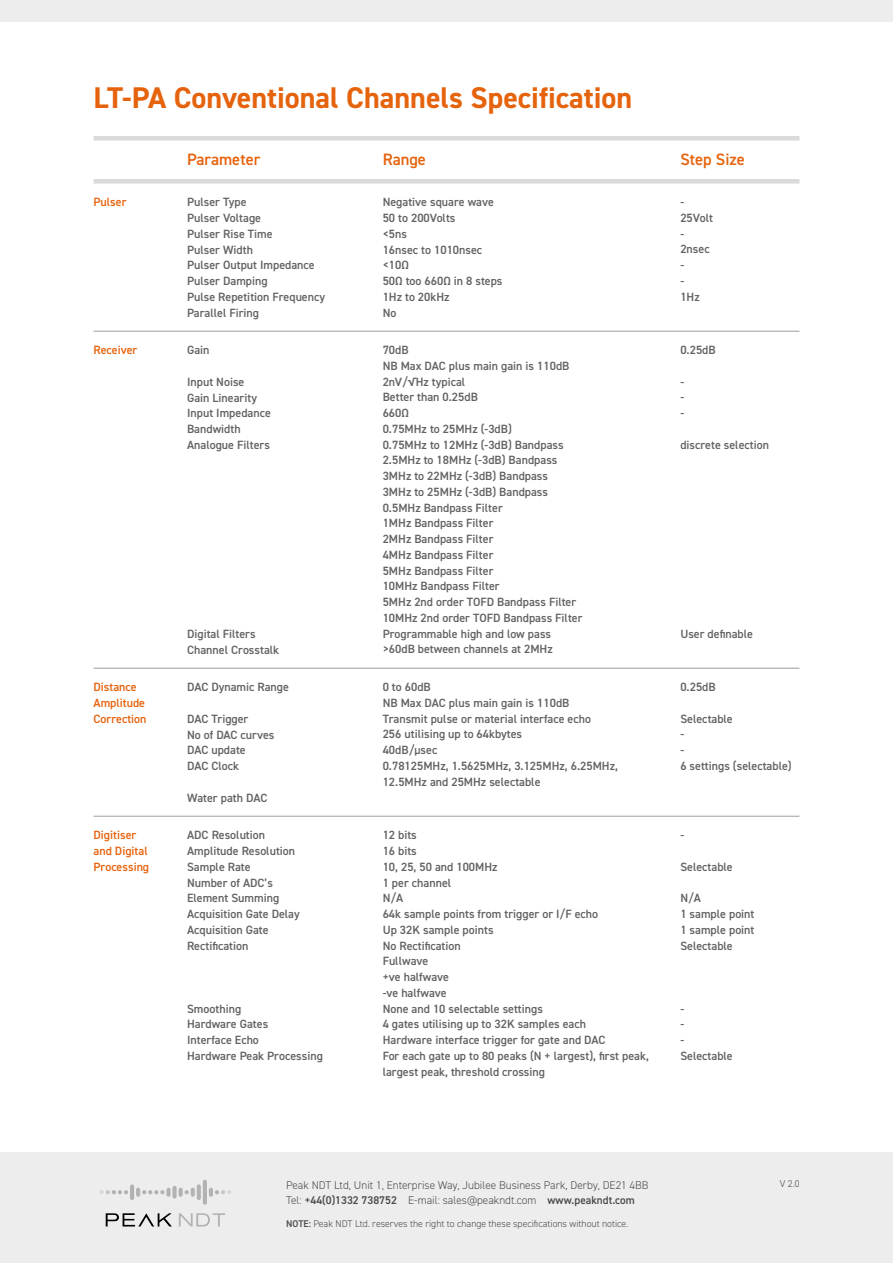
<style>
.page{position:relative;width:893px;height:1263px;background:#fff}
.page>*{position:absolute;margin:0;border:0;box-sizing:border-box;transform-origin:0 0}
.t1{font:700 30px "DIN2014";color:#e6630d}
.t2{font:600 16.5px "DIN2014";color:#e6630d}
.t3{font:600 12px/15.8px "DIN2014";color:#646363}
.t4{font:600 12px/15.8px "DIN2014";color:#e6630d}
.t5{font:300 11.25px/15.8px "DIN2014";color:#4a4a49}
.t6{font:300 9.75px "DIN2014";color:#4a4a49}
.s1{font-weight:600}
</style>
<div class="page">
<hr style="left:94px;top:331px;width:705px;height:1px;background:#9d9d9c">
<hr style="left:94px;top:668px;width:705px;height:1px;background:#9d9d9c">
<hr style="left:94px;top:816px;width:705px;height:1px;background:#9d9d9c">
<div style="left:94px;top:136px;width:705px;height:5px;background:#dadada"></div>
<div style="left:94px;top:179px;width:705px;height:5px;background:#dadada"></div>
<div style="left:0;top:1152px;width:893px;height:111px;background:#ededed"></div>
<div style="left:0;top:0;width:893px;height:21px;background:#ededed"></div>
<svg style="left:100px;top:1180px;width:131px;height:25px"></svg>
<svg style="left:106px;top:1213px;width:66px;height:13px"></svg>
<svg style="left:179px;top:1213px;width:46px;height:13px"></svg>
<h1 class="t1" style="left:94px;top:78px;width:540px">LT-PA Conventional Channels Specif ication</h1>
<h2 class="t2" style="left:187px;top:148px;width:75px">Parameter</h2>
<h2 class="t2" style="left:383px;top:148px;width:45px">Range</h2>
<h2 class="t2" style="left:680px;top:148px;width:66px">Step Size</h2>
<p class="t4" style="left:94px;top:194px;width:35px">Pulser</p>
<p class="t4" style="left:94px;top:342px;width:45px">Receiver</p>
<p class="t3" style="left:187px;top:194px;width:140px">Pulser Type<br>Pulser Voltage<br>Pulser Rise Time<br>Pulser Width<br>Pulser Output Impedance<br>Pulser Damping<br>Pulse Repetition Frequency<br>Parallel Firing</p>
<p class="t3" style="left:187px;top:342px;width:24px">Gain</p>
<p class="t3" style="left:187px;top:374px;width:85px">Input Noise<br>Gain Linearity<br>Input Impedance<br>Bandwidth<br>Analogue Filters</p>
<p class="t4" style="left:94px;top:679px;width:54px">Distance<br>Amplitude<br>Correction</p>
<p class="t3" style="left:187px;top:625px;width:94px">Digital Filters<br>Channel Crosstalk</p>
<p class="t3" style="left:187px;top:679px;width:103px">DAC Dynamic Range</p>
<p class="t3" style="left:187px;top:710px;width:89px">DAC Trigger<br>No of DAC curves<br>DAC update<br>DAC Clock</p>
<p class="t3" style="left:187px;top:789px;width:82px">Water path DAC</p>
<p class="t4" style="left:94px;top:827px;width:57px">Digitiser and Digital<br>Processing</p>
<p class="t3" style="left:187px;top:827px;width:114px">ADC Resolution<br>Amplitude Resolution<br>Sample Rate<br>Number of ADC’s<br>Element Summing<br>Acquisition Gate Delay<br>Acquisition Gate<br>Rectification</p>
<p class="t3" style="left:187px;top:1000px;width:137px">Smoothing<br>Hardware Gates<br>Interface Echo<br>Hardware Peak Processing</p>
<p class="t3" style="left:383px;top:194px;width:121px">Negative square wave<br>50 to 200Volts<br>&lt;5ns<br>16nsec to 1010nsec &lt;10Ω<br>50Ω too 660Ω in 8 steps<br>1Hz to 20kHz<br>No</p>
<p class="t3" style="left:383px;top:342px;width:201px">70dB<br>NB Max DAC plus main gain is 110dB<br>2nV/√Hz typical<br>Better than 0.25dB<br>660Ω<br>0.75MHz to 25MHz (-3dB)<br>0.75MHz to 12MHz (-3dB) Bandpass<br>2.5MHz to 18MHz (-3dB) Bandpass<br>3MHz to 22MHz (-3dB) Bandpass<br>3MHz to 25MHz (-3dB) Bandpass<br>0.5MHz Bandpass Filter<br>1MHz Bandpass Filter<br>2MHz Bandpass Filter<br>4MHz Bandpass Filter<br>5MHz Bandpass Filter<br>10MHz Bandpass Filter<br>5MHz 2nd order TOFD Bandpass Filter<br>10MHz 2nd order TOFD Bandpass Filter<br>Programmable high and low pass &gt;60dB between channels at 2MHz</p>
<p class="t3" style="left:383px;top:679px;width:237px">0 to 60dB<br>NB Max DAC plus main gain is 110dB<br>Transmit pulse or material interface echo<br>256 utilising up to 64kbytes<br>40dB/µsec<br>0.78125MHz, 1.5625MHz, 3.125MHz, 6.25MHz,<br>12.5MHz and 25MHz selectable</p>
<p class="t3" style="left:680px;top:194px;width:34px">-<br>25Volt -<br>2nsec -<br>-<br>1Hz</p>
<p class="t3" style="left:680px;top:342px;width:37px">0.25dB</p>
<p class="t3" style="left:680px;top:373px;width:5px;text-align:justify">- - -</p>
<p class="t3" style="left:680px;top:436px;width:90px">discrete selection</p>
<p class="t3" style="left:680px;top:625px;width:74px">User definable</p>
<p class="t3" style="left:680px;top:679px;width:37px">0.25dB</p>
<p class="t3" style="left:680px;top:710px;width:113px">Selectable<br>-<br>-<br>6 settings (selectable)</p>
<p class="t3" style="left:383px;top:827px;width:268px">12 bits<br>16 bits<br>10, 25, 50 and 100MHz<br>1 per channel<br>N/A<br>64k sample points from trigger or I/F echo<br>Up 32K sample points<br>No Rectification<br>Fullwave<br>+ve halfwave<br>-ve halfwave<br>None and 10 selectable settings<br>4 gates utilising up to 32K samples each<br>Hardware interface trigger for gate and DAC<br>For each gate up to 80 peaks (N + largest), first peak, largest peak, threshold crossing</p>
<p class="t3" style="left:680px;top:827px;width:5px">-</p>
<p class="t3" style="left:680px;top:858px;width:54px">Selectable</p>
<p class="t3" style="left:680px;top:890px;width:76px">N/A<br>1 sample point<br>1 sample point<br>Selectable</p>
<p class="t3" style="left:680px;top:1000px;width:54px">-<br>-<br>-<br>Selectable</p>
<p class="t5" style="left:286px;top:1177px;width:364px">Peak NDT Ltd, Unit 1, Enterprise Way, Jubilee Business Park, Derby, DE21 4BB<br>Tel: <span class="s1">+44(0)1332 738752</span> E-mail: sales@peakndt.com <span class="s1">www.peakndt.com</span></p>
<p class="t6" style="left:286px;top:1217px;width:344px"><span class="s1">NOTE:</span> Peak NDT Ltd. reserves the right to change these specifications without notice.</p>
<p class="t6" style="left:780px;top:1178px;width:21px">V 2.0</p>
</div>
